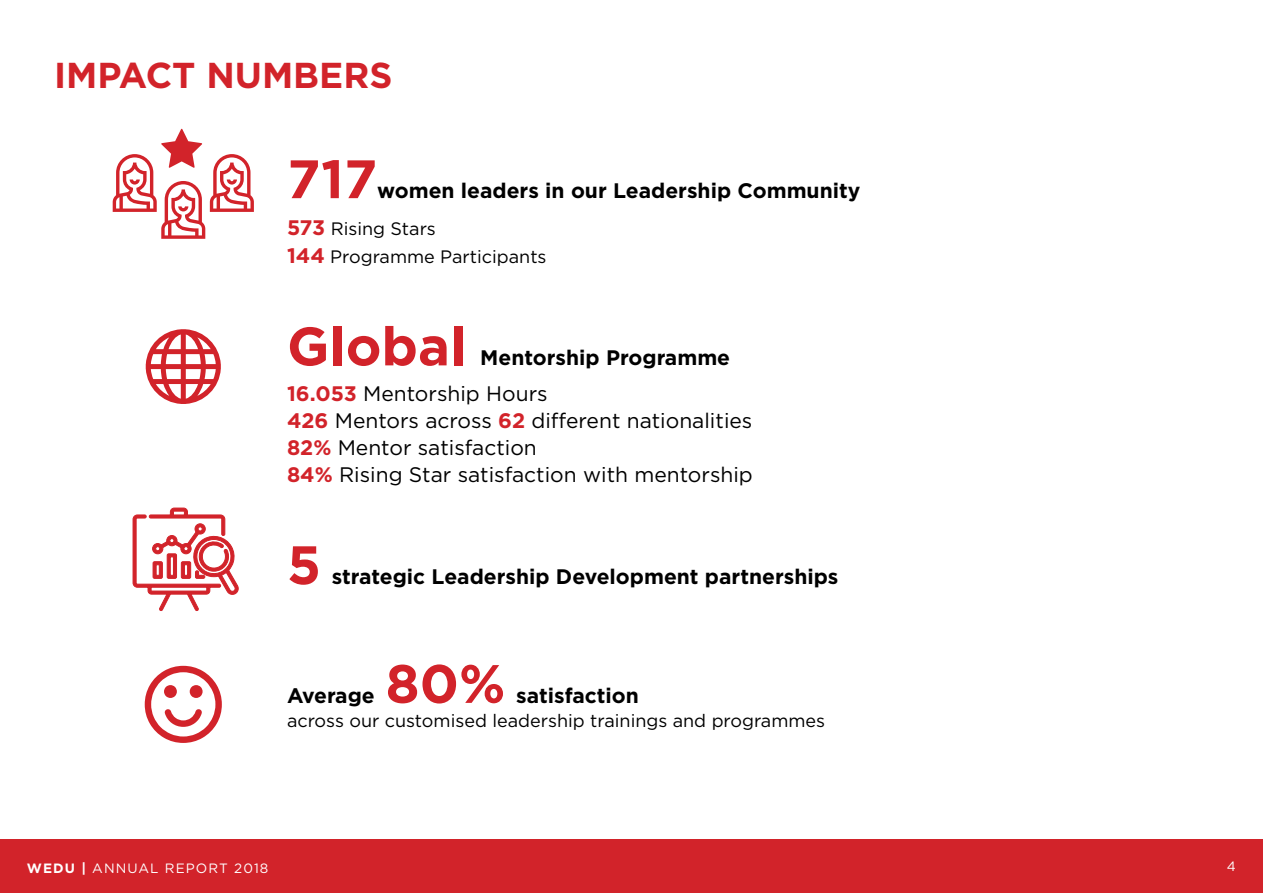
<style>
.page{position:relative;width:1263px;height:893px;background:#fff}
.page>*{position:absolute;margin:0;border:0;box-sizing:border-box;transform-origin:0 0}
.t1{font:700 54px "Gotham";color:#d2232a}
.t2{font:700 36px "Gotham";color:#d2232a}
.t3{font:700 21px/35.5px "Gotham";color:#000}
.t4{font:21px/27px "Gotham";color:#000}
.t5{font:18px/28.2px "Gotham";color:#000}
.t6{font:13.5px "Gotham";letter-spacing:.08em;color:#fff}
.s1{font-weight:700;font-size:21px;color:#d2232a}
.s2{color:#d2232a}
.s3{font-weight:400}
.s4{font-weight:700;color:#d2232a}
.s5{font-weight:700}
</style>
<div class="page">
<div style="left:0;top:839px;width:1263px;height:54px;background:#d2232a"></div>
<svg style="left:145px;top:666px;width:77px;height:77px"></svg>
<svg style="left:146px;top:329px;width:75px;height:75px"></svg>
<svg style="left:132px;top:507px;width:107px;height:104px"></svg>
<svg style="left:113px;top:129px;width:141px;height:110px"></svg>
<h2 class="t2" style="left:54px;top:54px;width:340px">IMPACT NUMBERS</h2>
<h1 class="t1" style="left:287px;top:148px;width:92px">717</h1>
<p class="t3" style="left:377px;top:172px;width:485px">women leaders in our Leadership Community</p>
<p class="t5" style="left:287px;top:214px;width:261px"><span class="s1">573</span> Rising Stars<br><span class="s1">144</span> Programme Participants</p>
<h1 class="t1" style="left:287px;top:315px;width:181px">Global</h1>
<p class="t3" style="left:287px;top:340px;width:445px;text-indent:193px">Mentorship Programme<br><span class="s2">16.053</span> <span class="s3">Mentorship Hours</span></p>
<p class="t4" style="left:287px;top:407px;width:467px"><span class="s4">426</span> Mentors across <span class="s4">62</span> different nationalities<br><span class="s4">82%</span> Mentor satisfaction<br><span class="s4">84%</span> Rising Star satisfaction with mentorship</p>
<h1 class="t1" style="left:287px;top:534px;width:36px">5</h1>
<p class="t3" style="left:332px;top:558px;width:508px">strategic Leadership Development partnerships</p>
<h1 class="t1" style="left:386px;top:652px;width:121px">80%</h1>
<p class="t3" style="left:516px;top:677px;width:124px">satisfaction</p>
<p class="t5" style="left:287px;top:707px;width:540px">across our customised leadership trainings and programmes</p>
<p class="t3" style="left:287px;top:677px;width:89px">Average</p>
<p class="t6" style="left:27px;top:860px;width:243px"><span class="s5">WEDU |</span> ANNUAL REPORT 2018</p>
<p class="t6" style="left:1227px;top:859px;width:11px">4</p>
</div>
